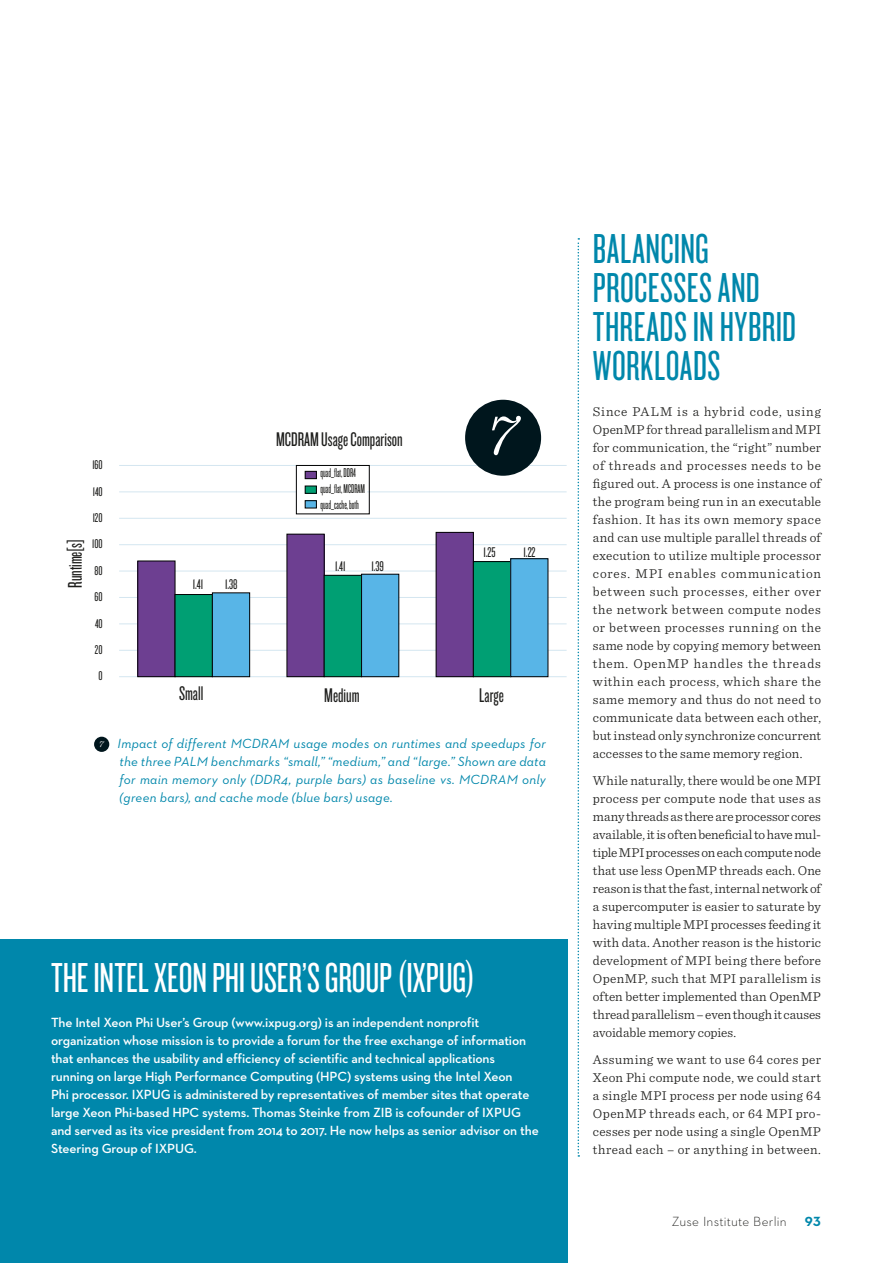
<style>
.page{position:relative;width:893px;height:1263px;background:#fff}
.page>*{position:absolute;margin:0;border:0;box-sizing:border-box;transform-origin:0 0}
.Bildzahlen{font:italic 300 60px "Sentinel";color:#fff}
.Head_Spalte_KO_HTF27{font:43.5px/39px "Knockout HTF27 Junior Bantamwt";letter-spacing:.01em;color:#0087ab}
.Titel_KO_HTF27_29pt{font:43.5px "Knockout HTF27 Junior Bantamwt";letter-spacing:-.005em;color:#fff}
.t1{font:20.55px "Knockout HTF27 Junior Bantamwt";color:#1d1d1b}
.t2{font:14.55px "Knockout HTF27 Junior Bantamwt";color:#1d1d1b}
.Text_Spaltenanfang_9{font:300 13.5px/18px "Sentinel";letter-spacing:.01em;color:#1d1d1b;text-align:justify}
.Text_Neutra_Demi_9pt{font:600 13.5px/18px "Neutraface 2 Text";letter-spacing:-.01em;color:#fff}
.Bildunterschrift_Neu{font:italic 13.5px/18px "Neutraface 2 Text";letter-spacing:.015em;color:#0087ab;text-align:justify}
.t3{font:300 13.5px "Neutraface 2 Text";letter-spacing:.015em;color:#1d1d1b}
.t4{font:700 13.5px "Neutraface 2 Text";color:#0087ab}
.t5{font:13.2px/15.9px "Knockout HTF26 Junior Flyweight";color:#1e1e1c}
.t6{font:13.2px "Knockout HTF27 Junior Bantamwt";color:#1d1d1b}
.t7{font:italic 300 9px "Sentinel";color:#fff}
</style>
<div class="page">
<hr style="left:119px;top:676px;width:448px;height:1px;background:#d4e6f0">
<hr style="left:119px;top:650px;width:448px;height:1px;background:#d4e6f0">
<hr style="left:119px;top:624px;width:448px;height:1px;background:#d4e6f0">
<hr style="left:119px;top:597px;width:448px;height:1px;background:#d4e6f0">
<hr style="left:119px;top:571px;width:448px;height:1px;background:#d4e6f0">
<hr style="left:119px;top:544px;width:448px;height:1px;background:#d4e6f0">
<hr style="left:119px;top:518px;width:448px;height:1px;background:#d4e6f0">
<hr style="left:119px;top:465px;width:448px;height:1px;background:#d4e6f0">
<hr style="left:119px;top:492px;width:177px;height:1px;background:#d4e6f0">
<hr style="left:367px;top:492px;width:200px;height:1px;background:#d4e6f0">
<div style="left:138px;top:561px;width:37px;height:116px;background:#6d3f91"></div>
<div style="left:138px;top:561px;width:37px;height:116px;border:1px solid #020203"></div>
<div style="left:287px;top:534px;width:37px;height:143px;background:#6d3f91"></div>
<div style="left:436px;top:532px;width:37px;height:145px;background:#6d3f91"></div>
<div style="left:436px;top:532px;width:38px;height:145px;border:1px solid #020203"></div>
<div style="left:175px;top:594px;width:37px;height:83px;background:#009f73"></div>
<div style="left:175px;top:594px;width:38px;height:83px;border:1px solid #020203"></div>
<div style="left:324px;top:575px;width:38px;height:102px;background:#009f73"></div>
<div style="left:324px;top:575px;width:38px;height:102px;border:1px solid #020203"></div>
<div style="left:473px;top:561px;width:38px;height:116px;background:#009f73"></div>
<div style="left:473px;top:561px;width:38px;height:116px;border:1px solid #020203"></div>
<div style="left:212px;top:593px;width:38px;height:84px;background:#58b5e7"></div>
<div style="left:212px;top:593px;width:38px;height:84px;border:1px solid #020203"></div>
<div style="left:362px;top:574px;width:37px;height:103px;background:#58b5e7"></div>
<div style="left:361px;top:574px;width:38px;height:103px;border:1px solid #020203"></div>
<div style="left:511px;top:559px;width:37px;height:118px;background:#58b5e7"></div>
<div style="left:510px;top:558px;width:38px;height:119px;border:1px solid #020203"></div>
<div style="left:305px;top:471px;width:11px;height:8px;background:#6d3f91"></div>
<div style="left:305px;top:471px;width:12px;height:8px;border:1px solid #020203"></div>
<div style="left:305px;top:486px;width:11px;height:7px;background:#009f73"></div>
<div style="left:305px;top:486px;width:12px;height:7px;border:1px solid #020203"></div>
<div style="left:305px;top:501px;width:11px;height:7px;background:#58b5e7"></div>
<div style="left:305px;top:500px;width:12px;height:8px;border:1px solid #020203"></div>
<div style="left:296px;top:465px;width:73px;height:49px;border:1px solid #020203"></div>
<div style="left:0;top:940px;width:568px;height:323px;background:#0087ab"></div>
<div style="left:94px;top:737px;width:15px;height:15px;background:#00161d;border-radius:50%"></div>
<svg style="left:578px;top:238px;width:1px;height:919px"></svg>
<div style="left:465px;top:400px;width:76px;height:76px;background:#00161d;border-radius:50%"></div>
<p class="t1" style="left:65px;top:588px;width:51px;rotate:-90deg">Runtime[s]</p>
<p class="t6" style="left:92px;top:458px;width:12px">160</p>
<p class="t6" style="left:93px;top:485px;width:11px">140</p>
<p class="t6" style="left:93px;top:511px;width:11px">120</p>
<p class="t6" style="left:92px;top:537px;width:12px">100</p>
<p class="t6" style="left:95px;top:564px;width:10px">80</p>
<p class="t6" style="left:95px;top:590px;width:10px">60</p>
<p class="t6" style="left:95px;top:617px;width:9px">40</p>
<p class="t6" style="left:95px;top:643px;width:9px">20</p>
<p class="t6" style="left:99px;top:669px;width:6px">0</p>
<p class="t2" style="left:193px;top:577px;width:12px">1.41</p>
<p class="t2" style="left:225px;top:577px;width:14px">1.38</p>
<p class="t1" style="left:276px;top:429px;width:128px">MCDRAM Usage Comparison</p>
<p class="t5" style="left:321px;top:465px;width:46px">quad_flat, DDR4 quad_flat, MCDRAM quad_cache, both</p>
<p class="t2" style="left:335px;top:559px;width:12px">1.41</p>
<p class="t2" style="left:371px;top:559px;width:14px">1.39</p>
<p class="Bildzahlen" style="left:486px;top:389px;width:33px">7</p>
<p class="t2" style="left:483px;top:545px;width:14px">1.25</p>
<p class="t2" style="left:524px;top:545px;width:14px">1.22</p>
<p class="t1" style="left:179px;top:683px;width:26px">Small</p>
<p class="t1" style="left:324px;top:685px;width:37px">Medium</p>
<p class="t1" style="left:479px;top:685px;width:26px">Large</p>
<p class="t7" style="left:99px;top:737px;width:6px">7</p>
<p class="Bildunterschrift_Neu" style="left:118px;top:734px;width:430px">Impact of different MCDRAM usage modes on runtimes and speedups for the three PALM benchmarks “small,” “medium,” and “large.” Shown are data for main memory only (DDR4, purple bars) as baseline vs. MCDRAM only (green bars), and cache mode (blue bars) usage.</p>
<p class="Titel_KO_HTF27_29pt" style="left:51px;top:956px;width:426px">THE INTEL XEON PHI USER’S GROUP (IXPUG)</p>
<p class="Text_Neutra_Demi_9pt" style="left:51px;top:1013px;width:489px">The Intel Xeon Phi User’s Group (www.ixpug.org) is an independent nonprofit organization whose mission is to provide a forum for the free exchange of information that enhances the usability and efficiency of scientific and technical applications running on large High Performance Computing (HPC) systems using the Intel Xeon<br>Phi processor. IXPUG is administered by representatives of member sites that operate large Xeon Phi-based HPC systems. Thomas Steinke from ZIB is cofounder of IXPUG and served as its vice president from 2014 to 2017. He now helps as senior advisor on the Steering Group of IXPUG.</p>
<p class="Head_Spalte_KO_HTF27" style="left:593px;top:230px;width:205px">BALANCING<br>PROCESSES AND<br>THREADS IN HYBRID<br>WORKLOADS</p>
<p class="Text_Spaltenanfang_9" style="left:593px;top:402px;width:230px">Since PALM is a hybrid code, using OpenMP for thread parallelism and MPI for communication, the “right” number of threads and processes needs to be figured out. A process is one instance of the program being run in an executable fashion. It has its own memory space and can use multiple parallel threads of execution to utilize multiple processor cores. MPI enables communication between such processes, either over the network between compute nodes or between processes running on the same node by copying memory between them. OpenMP handles the threads within each process, which share the same memory and thus do not need to communicate data between each other, but instead only synchronize concurrent accesses to the same memory region.</p>
<p class="Text_Spaltenanfang_9" style="left:593px;top:771px;width:230px">While naturally, there would be one MPI process per compute node that uses as many threads as there are processor cores available, it is often beneficial to have mul&shy;tiple MPI processes on each compute node that use less OpenMP threads each. One reason is that the fast, internal network of a supercomputer is easier to saturate by having multiple MPI processes feeding it with data. Another reason is the historic development of MPI being there before OpenMP, such that MPI parallelism is often better implemented than OpenMP thread parallelism – even though it causes avoidable memory copies.</p>
<p class="Text_Spaltenanfang_9" style="left:593px;top:1050px;width:230px">Assuming we want to use 64 cores per Xeon Phi compute node, we could start a single MPI process per node using 64<br>OpenMP threads each, or 64 MPI pro&shy;cesses per node using a single OpenMP thread each – or anything in between.</p>
<p class="t3" style="left:672px;top:1213px;width:116px">Zuse Institute Berlin</p>
<p class="t4" style="left:805px;top:1213px;width:17px">93</p>
</div>
